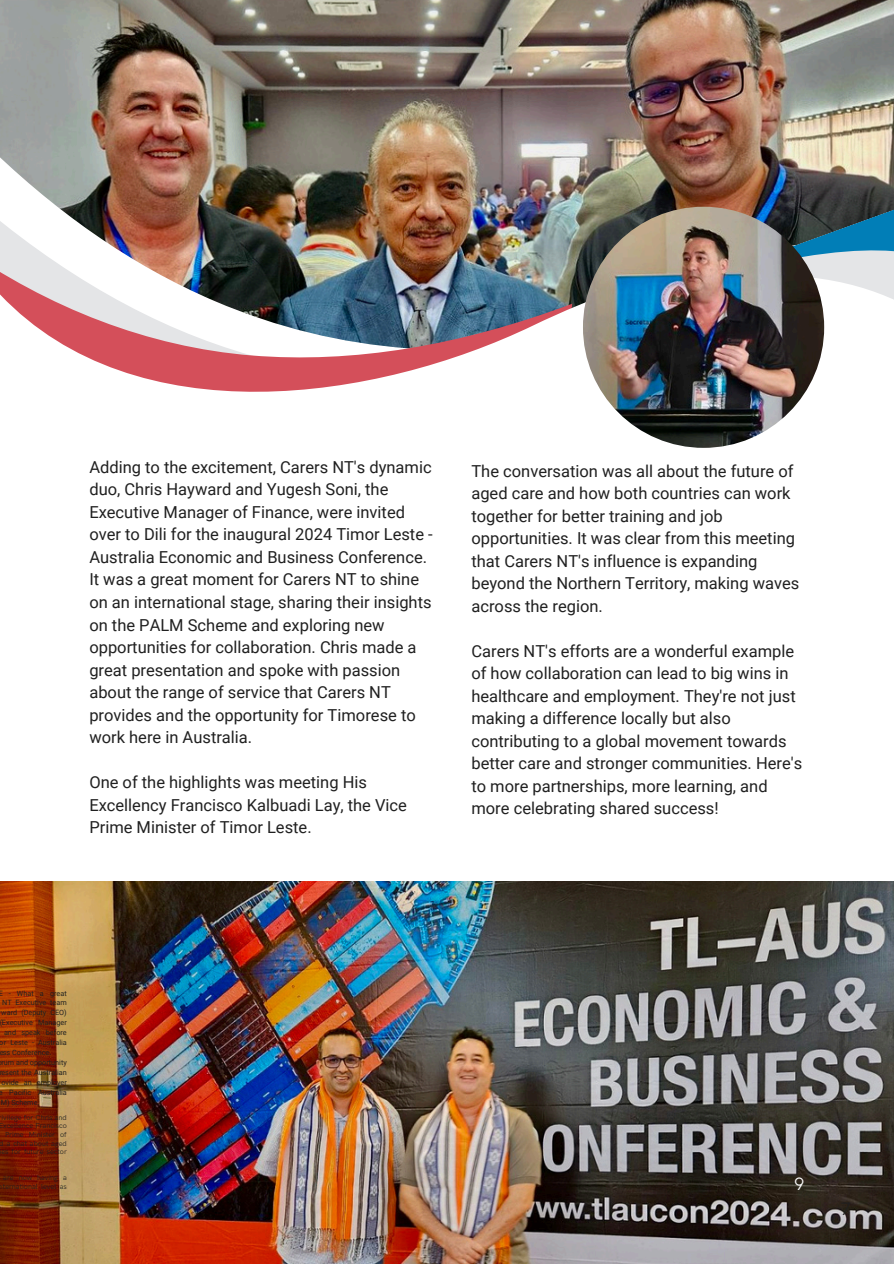
<style>
.page{position:relative;width:894px;height:1264px;background:#fff}
.page>*{position:absolute;margin:0;border:0;box-sizing:border-box;transform-origin:0 0}
.t1{font:18px "HK Grotesk Pro";color:#fff}
.t2{font:16.5px/22.5px "Roboto";color:#202020}
.t3{font:7.2px "Roboto";color:#202020}
.t4{font:7.2px/8.6px "HK Grotesk Pro";color:#202020;text-align:right}
</style>
<div class="page">
<img style="left:0;top:0;width:893px;height:229px">
<img style="left:0;top:881px;width:893px;height:382px">
<img style="left:0;top:137px;width:541px;height:58px">
<img style="left:0;top:195px;width:558px;height:34px">
<img style="left:0;top:229px;width:684px;height:218px">
<svg style="left:684px;top:198px;width:209px;height:250px"></svg>
<img style="left:582px;top:207px;width:241px;height:241px;border-radius:50%">
<p class="t2" style="left:89px;top:455px;width:345px">Adding to the excitement, Carers NT's dynamic duo, Chris Hayward and Yugesh Soni, the Executive Manager of Finance, were invited over to Dili for the inaugural 2024 Timor Leste - Australia Economic and Business Conference.<br>It was a great moment for Carers NT to shine on an international stage, sharing their insights on the PALM Scheme and exploring new opportunities for collaboration. Chris made a great presentation and spoke with passion about the range of service that Carers NT provides and the opportunity for Timorese to work here in Australia.</p>
<p class="t2" style="left:89px;top:770px;width:319px">One of the highlights was meeting His<br>Excellency Francisco Kalbuadi Lay, the Vice<br>Prime Minister of Timor Leste.</p>
<p class="t2" style="left:471px;top:459px;width:329px">The conversation was all about the future of aged care and how both countries can work together for better training and job opportunities. It was clear from this meeting that Carers NT's influence is expanding beyond the Northern Territory, making waves across the region.</p>
<p class="t2" style="left:471px;top:639px;width:332px">Carers NT's efforts are a wonderful example of how collaboration can lead to big wins in healthcare and employment. They're not just making a difference locally but also contributing to a global movement towards better care and stronger communities. Here's to more partnerships, more learning, and more celebrating shared success!</p>
<p class="t3" style="left:-2px;top:987px;width:70px">E - What a great</p>
<p class="t3" style="left:2px;top:997px;width:66px">NT Executive team</p>
<p class="t3" style="left:1px;top:1007px;width:67px">ward (Deputy CEO)</p>
<p class="t3" style="left:-1px;top:1017px;width:69px">(Executive Manager</p>
<p class="t3" style="left:4px;top:1027px;width:64px">and speak before</p>
<p class="t3" style="left:0;top:1037px;width:68px">or Leste - Australia</p>
<p class="t3" style="left:-1px;top:1047px;width:54px">ess Conference.</p>
<p class="t3" style="left:1px;top:1057px;width:67px">rum and opportunity</p>
<p class="t3" style="left:-1px;top:1067px;width:69px">resent the Australian</p>
<p class="t3" style="left:-1px;top:1077px;width:69px">rovide an employer</p>
<p class="t3" style="left:-1px;top:1087px;width:70px">e Pacific Australia</p>
<p class="t3" style="left:1px;top:1097px;width:40px">M) Scheme.</p>
<p class="t4" style="left:-1px;top:1112px;width:70px">rivilege for Chris and<br>Excellence Francisco<br>Prime Minister of<br>d a chat about aged ies for future sector</p>
<p class="t4" style="left:-1px;top:1172px;width:69px">are now having a nternational level as</p>
<p class="t1" style="left:794px;top:1169px;width:12px">9</p>
</div>
